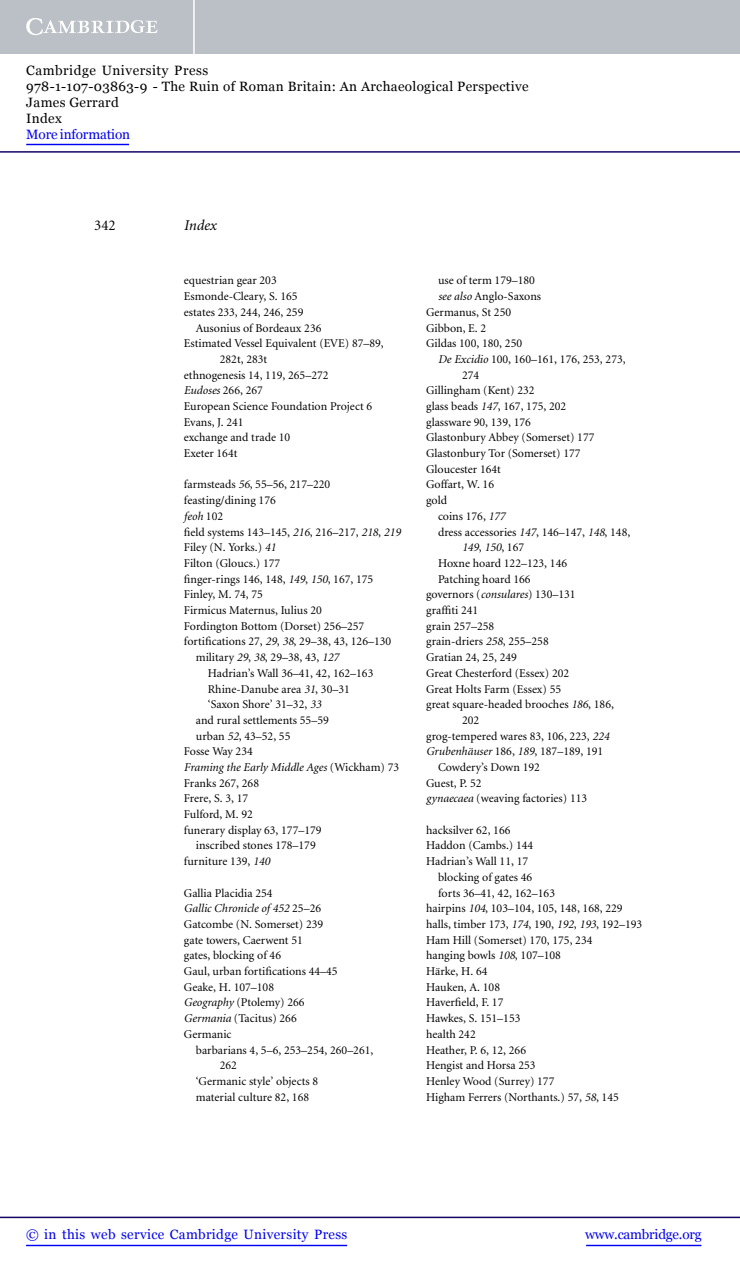
<style>
.page{position:relative;width:740px;height:1268px;background:#fff}
.page>*{position:absolute;margin:0;border:0;box-sizing:border-box;transform-origin:0 0}
.t1{font:italic 15px "Minion";color:#000}
.t2{font:15px "Minion";color:#000}
.t3{font:13.5px/16.2px "Georgia";letter-spacing:.025em;color:#000}
.t4{font:13.5px "Georgia";letter-spacing:.025em;color:#0000f1}
.t5{font:13.5px "Georgia";letter-spacing:-.015em;color:#0000f1}
.t6{font:13.5px "Georgia";letter-spacing:-.01em;color:#0000f1}
.t7{font:12px/15.8px "Minion";color:#000}
.t8{font:italic 12px "Minion";color:#000}
.s1{font-style:normal}
.s2{font-style:italic}
</style>
<div class="page">
<div style="left:0;top:0;width:740px;height:54px;background:#bac0c6"></div>
<svg style="left:26px;top:18px;width:132px;height:17px"></svg>
<hr style="left:193px;top:0;width:2px;height:54px;background:#fff">
<hr style="left:0;top:151px;width:740px;height:2px;background:#150666">
<hr style="left:586px;top:1244px;width:115px;height:2px;background:#0000f1">
<hr style="left:0;top:1216px;width:740px;height:2px;background:#150666">
<hr style="left:26px;top:1244px;width:321px;height:2px;background:#0000f1">
<hr style="left:26px;top:144px;width:103px;height:1px;background:#0000f1">
<p class="t3" style="left:26px;top:62px;width:504px">Cambridge University Press<br>978-1-107-03863-9 - The Ruin of Roman Britain: An Archaeological Perspective<br>James Gerrard<br>Index</p>
<p class="t6" style="left:26px;top:127px;width:105px">More information</p>
<p class="t2" style="left:94px;top:220px;width:23px">342</p>
<p class="t1" style="left:184px;top:220px;width:34px">Index</p>
<p class="t7" style="left:184px;top:274px;width:94px">equestrian gear 203</p>
<p class="t7" style="left:184px;top:289px;width:115px">Esmonde-Cleary, S. 165</p>
<p class="t7" style="left:184px;top:305px;width:121px">estates 233, 244, 246, 259</p>
<p class="t7" style="left:196px;top:321px;width:127px">Ausonius of Bordeaux 236</p>
<p class="t7" style="left:184px;top:336px;width:201px">Estimated Vessel Equivalent (EVE) 87–89,</p>
<p class="t7" style="left:220px;top:352px;width:49px">282t, 283t</p>
<p class="t7" style="left:184px;top:368px;width:146px">ethnogenesis 14, 119, 265–272</p>
<p class="t8" style="left:184px;top:386px;width:80px">Eudoses <span class="s1">266, 267</span></p>
<p class="t7" style="left:184px;top:399px;width:190px">European Science Foundation Project 6</p>
<p class="t7" style="left:184px;top:415px;width:61px">Evans, J. 241</p>
<p class="t7" style="left:184px;top:431px;width:108px">exchange and trade 10</p>
<p class="t7" style="left:184px;top:446px;width:55px">Exeter 164t</p>
<p class="t7" style="left:184px;top:478px;width:148px">farmsteads <span class="s2">56</span>, 55–56, 217–220</p>
<p class="t7" style="left:184px;top:493px;width:93px">feasting/dining 176</p>
<p class="t8" style="left:184px;top:511px;width:41px">feoh <span class="s1">102</span></p>
<p class="t7" style="left:184px;top:525px;width:218px">field systems 143–145, <span class="s2">216</span>, 216–217, <span class="s2">218</span>, <span class="s2">219</span></p>
<p class="t7" style="left:184px;top:540px;width:94px">Filey (N. Yorks.) <span class="s2">41</span></p>
<p class="t7" style="left:184px;top:556px;width:98px">Filton (Gloucs.) 177</p>
<p class="t7" style="left:184px;top:572px;width:191px">finger-rings 146, 148, <span class="s2">149</span>, <span class="s2">150</span>, 167, 175</p>
<p class="t7" style="left:184px;top:587px;width:81px">Finley, M. 74, 75</p>
<p class="t7" style="left:184px;top:603px;width:139px">Firmicus Maternus, Iulius 20</p>
<p class="t7" style="left:184px;top:619px;width:182px">Fordington Bottom (Dorset) 256–257</p>
<p class="t7" style="left:184px;top:635px;width:209px">fortifications 27, <span class="s2">29</span>, <span class="s2">38</span>, 29–38, 43, 126–130</p>
<p class="t7" style="left:196px;top:650px;width:145px">military <span class="s2">29</span>, <span class="s2">38</span>, 29–38, 43, <span class="s2">127</span></p>
<p class="t7" style="left:208px;top:666px;width:167px">Hadrian’s Wall 36–41, 42, 162–163</p>
<p class="t7" style="left:208px;top:682px;width:143px">Rhine-Danube area <span class="s2">31</span>, 30–31</p>
<p class="t7" style="left:208px;top:697px;width:115px">‘Saxon Shore’ 31–32, <span class="s2">33</span></p>
<p class="t7" style="left:196px;top:713px;width:134px">and rural settlements 55–59</p>
<p class="t7" style="left:196px;top:729px;width:96px">urban <span class="s2">52</span>, 43–52, 55</p>
<p class="t7" style="left:184px;top:744px;width:70px">Fosse Way 234</p>
<p class="t8" style="left:184px;top:762px;width:217px">Framing the Early Middle Ages <span class="s1">(Wickham) 73</span></p>
<p class="t7" style="left:184px;top:776px;width:77px">Franks 267, 268</p>
<p class="t7" style="left:184px;top:791px;width:66px">Frere, S. 3, 17</p>
<p class="t7" style="left:184px;top:807px;width:71px">Fulford, M. 92</p>
<p class="t7" style="left:184px;top:823px;width:139px">funerary display 63, 177–179</p>
<p class="t7" style="left:196px;top:839px;width:121px">inscribed stones 178–179</p>
<p class="t7" style="left:184px;top:854px;width:87px">furniture 139, <span class="s2">140</span></p>
<p class="t7" style="left:184px;top:886px;width:155px">Gallia Placidia 254<br><span class="s2">Gallic Chronicle of 452</span> 25–26<br>Gatcombe (N. Somerset) 239 gate towers, Caerwent 51<br>gates, blocking of 46<br>Gaul, urban fortifications 44–45<br>Geake, H. 107–108<br><span class="s2">Geography</span> (Ptolemy) 266<br><span class="s2">Germania</span> (Tacitus) 266<br>Germanic</p>
<p class="t7" style="left:196px;top:1043px;width:179px">barbarians 4, 5–6, 253–254, 260–261,</p>
<p class="t7" style="left:220px;top:1058px;width:19px">262</p>
<p class="t7" style="left:196px;top:1074px;width:124px">‘Germanic style’ objects 8</p>
<p class="t7" style="left:196px;top:1090px;width:115px">material culture 82, 168</p>
<p class="t7" style="left:438px;top:274px;width:98px">use of term 179–180</p>
<p class="t7" style="left:438px;top:289px;width:104px"><span class="s2">see also</span> Anglo-Saxons</p>
<p class="t7" style="left:426px;top:305px;width:87px">Germanus, St 250</p>
<p class="t7" style="left:426px;top:321px;width:62px">Gibbon, E. 2</p>
<p class="t7" style="left:426px;top:336px;width:97px">Gildas 100, 180, 250</p>
<p class="t7" style="left:438px;top:352px;width:189px"><span class="s2">De Excidio</span> 100, 160–161, 176, 253, 273,</p>
<p class="t7" style="left:462px;top:368px;width:19px">274</p>
<p class="t7" style="left:426px;top:383px;width:110px">Gillingham (Kent) 232</p>
<p class="t7" style="left:426px;top:399px;width:142px">glass beads <span class="s2">147</span>, 167, 175, 202</p>
<p class="t7" style="left:426px;top:415px;width:106px">glassware 90, 139, 176</p>
<p class="t7" style="left:426px;top:431px;width:170px">Glastonbury Abbey (Somerset) 177</p>
<p class="t7" style="left:426px;top:446px;width:156px">Glastonbury Tor (Somerset) 177</p>
<p class="t7" style="left:426px;top:462px;width:76px">Gloucester 164t</p>
<p class="t7" style="left:426px;top:478px;width:69px">Goffart, W. 16</p>
<p class="t7" style="left:426px;top:493px;width:22px">gold</p>
<p class="t7" style="left:438px;top:509px;width:69px">coins 176, <span class="s2">177</span></p>
<p class="t7" style="left:438px;top:525px;width:194px">dress accessories <span class="s2">147</span>, 146–147, <span class="s2">148</span>, 148,</p>
<p class="t8" style="left:462px;top:543px;width:64px">149<span class="s1">,</span> 150<span class="s1">, 167</span></p>
<p class="t7" style="left:438px;top:556px;width:131px">Hoxne hoard 122–123, 146</p>
<p class="t7" style="left:438px;top:572px;width:94px">Patching hoard 166</p>
<p class="t7" style="left:426px;top:587px;width:151px">governors (<span class="s2">consulares</span>) 130–131</p>
<p class="t7" style="left:426px;top:603px;width:54px">graffiti 241</p>
<p class="t7" style="left:426px;top:619px;width:70px">grain 257–258</p>
<p class="t7" style="left:426px;top:635px;width:124px">grain-driers <span class="s2">258</span>, 255–258</p>
<p class="t7" style="left:426px;top:650px;width:92px">Gratian 24, 25, 249</p>
<p class="t7" style="left:426px;top:666px;width:145px">Great Chesterford (Essex) 202</p>
<p class="t7" style="left:426px;top:682px;width:137px">Great Holts Farm (Essex) 55</p>
<p class="t7" style="left:426px;top:697px;width:189px">great square-headed brooches <span class="s2">186</span>, 186,</p>
<p class="t7" style="left:462px;top:713px;width:19px">202</p>
<p class="t7" style="left:426px;top:729px;width:185px">grog-tempered wares 83, 106, 223, <span class="s2">224</span></p>
<p class="t7" style="left:426px;top:744px;width:179px"><span class="s2">Grubenhauser</span> 186, <span class="s2">189</span>, 187–189, 191</p>
<p class="t8" style="left:468px;top:747px;width:6px">¨</p>
<p class="t7" style="left:426px;top:760px;width:163px;text-indent:12px">Cowdery’s Down 192<br>Guest, P. 52<br><span class="s2">gynaecaea</span> (weaving factories) 113</p>
<p class="t7" style="left:426px;top:823px;width:86px">hacksilver 62, 166</p>
<p class="t7" style="left:426px;top:839px;width:109px">Haddon (Cambs.) 144</p>
<p class="t7" style="left:426px;top:854px;width:104px">Hadrian’s Wall 11, 17</p>
<p class="t7" style="left:438px;top:870px;width:96px">blocking of gates 46</p>
<p class="t7" style="left:438px;top:886px;width:118px">forts 36–41, 42, 162–163</p>
<p class="t7" style="left:426px;top:901px;width:198px">hairpins <span class="s2">104</span>, 103–104, 105, 148, 168, 229</p>
<p class="t7" style="left:426px;top:917px;width:218px">halls, timber 173, <span class="s2">174</span>, 190, <span class="s2">192</span>, <span class="s2">193</span>, 192–193</p>
<p class="t7" style="left:426px;top:933px;width:168px">Ham Hill (Somerset) 170, 175, 234</p>
<p class="t7" style="left:426px;top:948px;width:136px">hanging bowls <span class="s2">108</span>, 107–108</p>
<p class="t7" style="left:426px;top:964px;width:63px">Harke, H. 64</p>
<p class="t7" style="left:426px;top:964px;width:194px;text-indent:10px">¨<br>Hauken, A. 108<br>Haverfield, F. 17<br>Hawkes, S. 151–153<br>health 242<br>Heather, P. 6, 12, 266<br>Hengist and Horsa 253<br>Henley Wood (Surrey) 177<br>Higham Ferrers (Northants.) 57, <span class="s2">58</span>, 145</p>
<p class="t4" style="left:26px;top:1226px;width:323px">© in this web service Cambridge University Press</p>
<p class="t5" style="left:585px;top:1226px;width:118px">www.cambridge.org</p>
</div>
